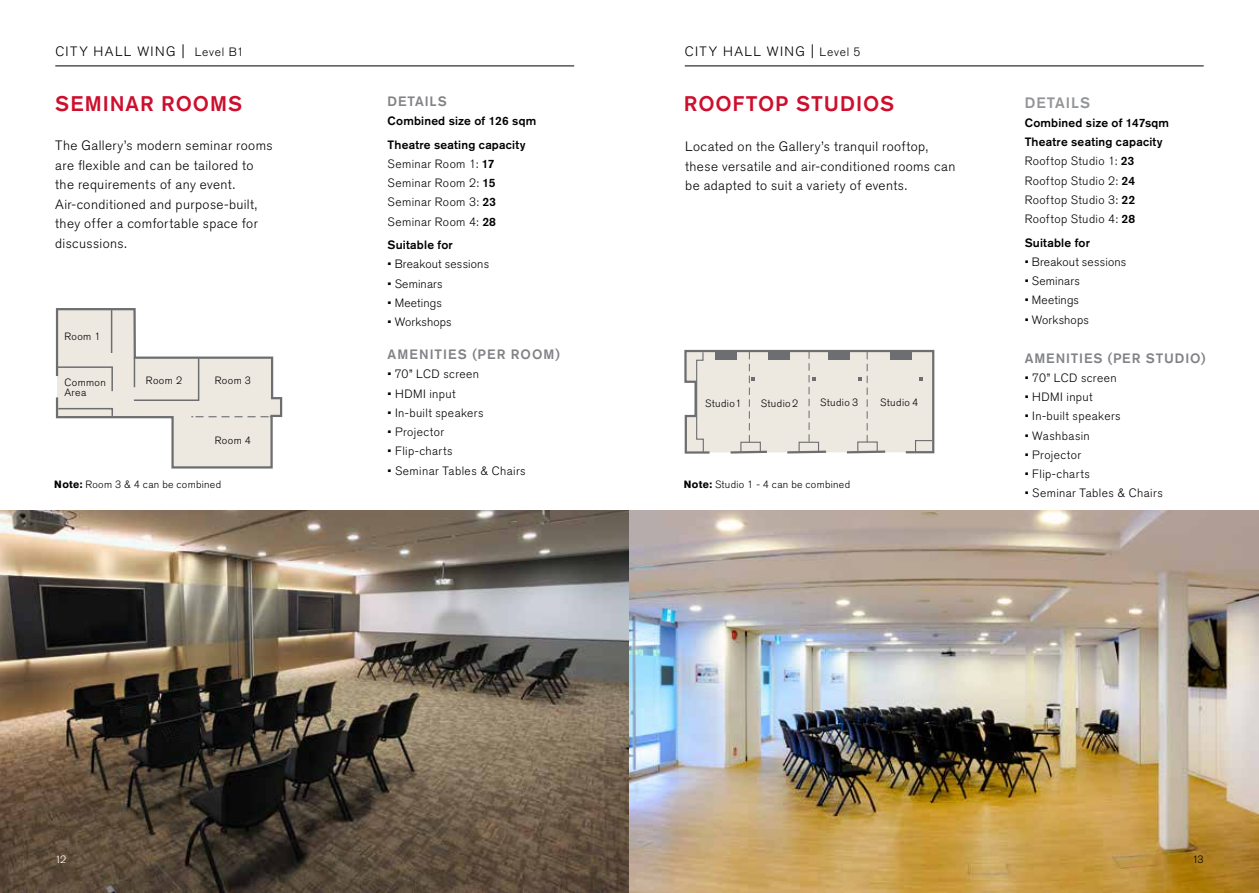
<style>
.page{position:relative;width:1259px;height:893px;background:#fff}
.page>*{position:absolute;margin:0;border:0;box-sizing:border-box;transform-origin:0 0}
.t1{font:500 21px "Akzidenz Grotesk Std";letter-spacing:.045em;color:#ce0e2d}
.t2{font:500 15px "Akzidenz Grotesk Std";letter-spacing:.065em;color:#939598}
.t3{font:300 13.5px/19.5px "Akzidenz Grotesk Std";letter-spacing:.03em;color:#000}
.t4{font:500 13.5px "Akzidenz Grotesk Std";letter-spacing:.075em;color:#808285}
.t5{font:300 13.5px "Akzidenz Grotesk Std";letter-spacing:.105em;color:#000}
.t6{font:300 12px/19.2px "Akzidenz Grotesk Std";letter-spacing:.03em;color:#000}
.t7{font:500 12px/23.5px "Akzidenz Grotesk Std";letter-spacing:.015em;color:#000}
.t8{font:300 12px "Akzidenz Grotesk Std";letter-spacing:.01em;color:#000}
.t9{font:300 10.5px/10.5px "Akzidenz Grotesk Std";letter-spacing:.035em;color:#000}
.t10{font:300 10.5px "Akzidenz Grotesk Std";color:#fff}
.s1{font-size:15px}
.s2{font-size:12px}
.s3{font-weight:700}
.s4{font-weight:500}
</style>
<div class="page">
<svg style="left:684px;top:349px;width:251px;height:105px"></svg>
<svg style="left:55px;top:308px;width:228px;height:161px"></svg>
<div style="left:715px;top:352px;width:21px;height:8px;background:#6d6e71"></div>
<div style="left:769px;top:352px;width:21px;height:8px;background:#6d6e71"></div>
<div style="left:829px;top:352px;width:21px;height:8px;background:#6d6e71"></div>
<div style="left:890px;top:352px;width:21px;height:8px;background:#6d6e71"></div>
<img style="left:0;top:511px;width:1259px;height:382px">
<hr style="left:55px;top:66px;width:519px;height:1px;background:#000">
<hr style="left:685px;top:66px;width:518px;height:1px;background:#000">
<p class="t5" style="left:55px;top:43px;width:190px">CITY HALL WING <span class="s1">|</span> <span class="s2">Level B1</span></p>
<h1 class="t1" style="left:55px;top:91px;width:188px">SEMINAR ROOMS</h1>
<p class="t3" style="left:55px;top:136px;width:219px">The Gallery’s modern seminar rooms are flexible and can be tailored to the requirements of any event.<br>Air-conditioned and purpose-built, they offer a comfortable space for discussions.</p>
<p class="t9" style="left:64px;top:331px;width:38px">Room 1</p>
<p class="t9" style="left:64px;top:377px;width:43px">Common<br>Area</p>
<p class="t9" style="left:146px;top:375px;width:38px">Room 2</p>
<p class="t9" style="left:215px;top:375px;width:38px">Room 3</p>
<p class="t9" style="left:215px;top:435px;width:38px">Room 4</p>
<p class="t9" style="left:54px;top:479px;width:168px"><span class="s3">Note:</span> Room 3 &amp; 4 can be combined</p>
<p class="t4" style="left:387px;top:93px;width:61px">DETAILS</p>
<p class="t7" style="left:387px;top:109px;width:150px">Combined size of 126 sqm<br>Theatre seating capacity</p>
<p class="t6" style="left:387px;top:154px;width:110px">Seminar Room 1: <span class="s4">17<br></span>Seminar Room 2: <span class="s4">15<br></span>Seminar Room 3: <span class="s4">23<br></span>Seminar Room 4: <span class="s4">28</span></p>
<p class="t7" style="left:387px;top:233px;width:67px">Suitable for</p>
<p class="t6" style="left:387px;top:255px;width:103px">• Breakout sessions</p>
<p class="t6" style="left:387px;top:274px;width:57px">• Seminars</p>
<p class="t6" style="left:387px;top:293px;width:56px">• Meetings</p>
<p class="t8" style="left:387px;top:315px;width:66px">• Workshops</p>
<p class="t4" style="left:387px;top:346px;width:174px">AMENITIES (PER ROOM)</p>
<p class="t6" style="left:387px;top:365px;width:93px">• 70” LCD screen</p>
<p class="t6" style="left:387px;top:384px;width:70px">• HDMI input</p>
<p class="t6" style="left:387px;top:403px;width:98px">• In-built speakers</p>
<p class="t6" style="left:387px;top:423px;width:58px">• Projector</p>
<p class="t6" style="left:387px;top:442px;width:67px">• Flip-charts</p>
<p class="t6" style="left:387px;top:461px;width:140px">• Seminar Tables &amp; Chairs</p>
<p class="t5" style="left:685px;top:43px;width:177px">CITY HALL WING <span class="s1">|</span> <span class="s2">Level 5</span></p>
<h1 class="t1" style="left:684px;top:91px;width:212px">ROOFTOP STUDIOS</h1>
<p class="t3" style="left:685px;top:137px;width:272px">Located on the Gallery’s tranquil rooftop, these versatile and air-conditioned rooms can be adapted to suit a variety of events.</p>
<p class="t9" style="left:705px;top:398px;width:38px">Studio1</p>
<p class="t9" style="left:761px;top:398px;width:39px">Studio2</p>
<p class="t9" style="left:820px;top:398px;width:40px">Studio 3</p>
<p class="t9" style="left:880px;top:398px;width:40px">Studio 4</p>
<p class="t9" style="left:684px;top:479px;width:168px"><span class="s3">Note:</span> Studio 1 - 4 can be combined</p>
<p class="t2" style="left:1024px;top:93px;width:67px">DETAILS</p>
<p class="t6" style="left:1024px;top:113px;width:146px"><span class="s4">Combined size of 147sqm<br>Theatre seating capacity<br></span>Rooftop Studio 1: <span class="s4">23<br></span>Rooftop Studio 2: <span class="s4">24<br></span>Rooftop Studio 3: <span class="s4">22<br></span>Rooftop Studio 4: <span class="s4">28</span></p>
<p class="t7" style="left:1024px;top:230px;width:67px">Suitable for</p>
<p class="t6" style="left:1024px;top:252px;width:103px">• Breakout sessions</p>
<p class="t6" style="left:1024px;top:272px;width:57px">• Seminars</p>
<p class="t6" style="left:1024px;top:291px;width:56px">• Meetings</p>
<p class="t8" style="left:1024px;top:313px;width:66px">• Workshops</p>
<p class="t4" style="left:1024px;top:350px;width:182px">AMENITIES (PER STUDIO)</p>
<p class="t6" style="left:1024px;top:368px;width:93px">• 70” LCD screen</p>
<p class="t6" style="left:1024px;top:388px;width:70px">• HDMI input</p>
<p class="t6" style="left:1024px;top:407px;width:98px">• In-built speakers</p>
<p class="t6" style="left:1024px;top:426px;width:67px">• Washbasin</p>
<p class="t6" style="left:1024px;top:445px;width:58px">• Projector</p>
<p class="t6" style="left:1024px;top:465px;width:67px">• Flip-charts</p>
<p class="t6" style="left:1024px;top:484px;width:140px">• Seminar Tables &amp; Chairs</p>
<p class="t10" style="left:55px;top:854px;width:13px">12</p>
<p class="t9" style="left:1192px;top:855px;width:13px">13</p>
</div>
